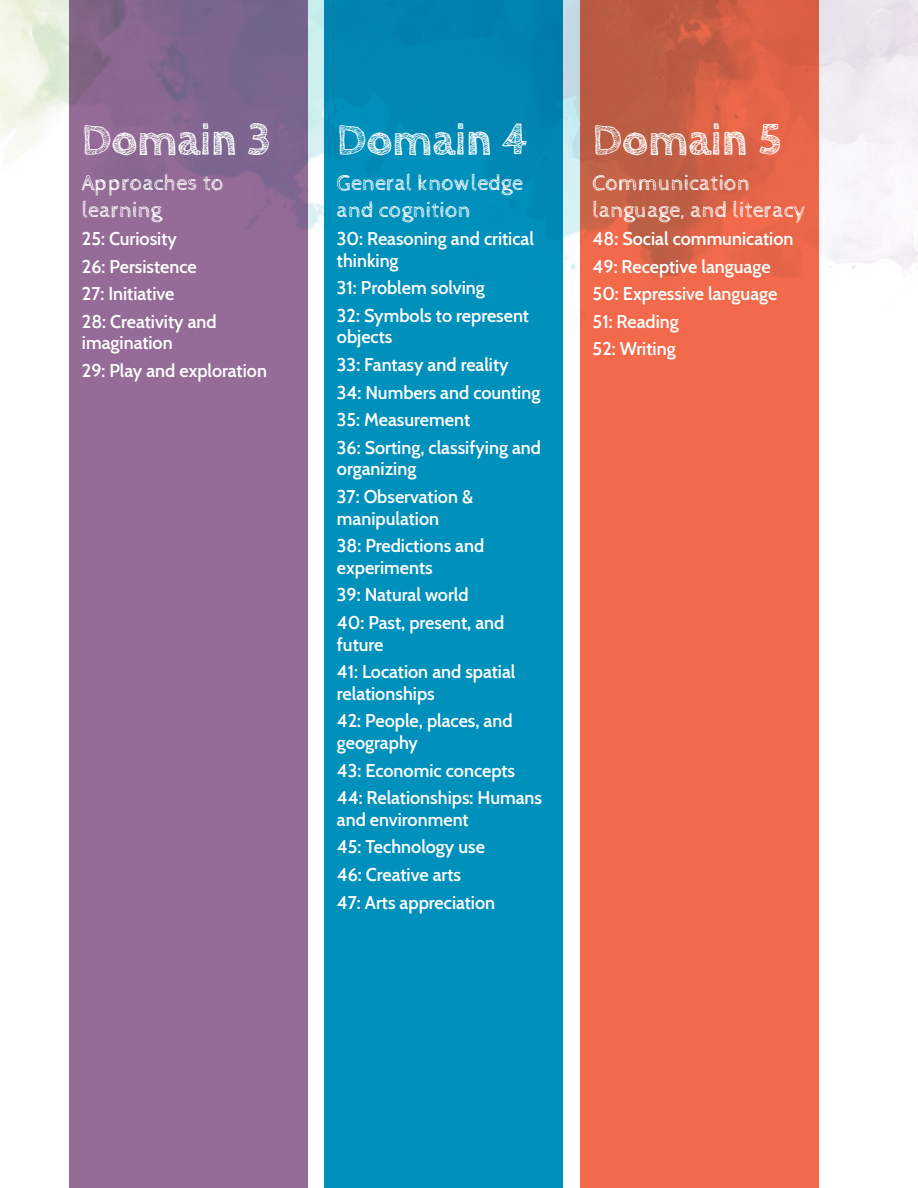
<style>
.page{position:relative;width:918px;height:1188px;background:#fff}
.page>*{position:absolute;margin:0;border:0;box-sizing:border-box;transform-origin:0 0}
.t1{font:700 45px "Cabin Sketch";color:#fff}
.t2{font:22.5px/27px "Cabin Sketch";color:#fff}
.t3{font:600 18px/27.6px "Cabin";color:#fff}
</style>
<div class="page">
<img style="left:0;top:0;width:918px;height:490px">
<div style="left:325px;top:0;width:238px;height:1188px;background:#0090bc"></div>
<div style="left:69px;top:0;width:239px;height:1188px;background:#946c97"></div>
<svg style="left:580px;top:0;width:239px;height:1188px;fill:#f26a4b"></svg>
<h1 class="t1" style="left:82px;top:115px;width:191px">Domain 3</h1>
<p class="t2" style="left:82px;top:170px;width:144px">Approaches to learning</p>
<p class="t3" style="left:82px;top:224px;width:136px">25: Curiosity<br>26: Persistence<br>27: Initiative<br>28: Creativity and</p>
<p class="t3" style="left:82px;top:328px;width:187px">imagination<br>29: Play and exploration</p>
<h1 class="t1" style="left:337px;top:115px;width:193px">Domain 4</h1>
<p class="t2" style="left:337px;top:170px;width:188px">General knowledge and cognition</p>
<p class="t3" style="left:337px;top:227px;width:199px;line-height:21.6px">30: Reasoning and critical thinking</p>
<p class="t3" style="left:337px;top:273px;width:194px">31: Problem solving<br>32: Symbols to represent</p>
<p class="t3" style="left:337px;top:322px;width:206px">objects<br>33: Fantasy and reality<br>34: Numbers and counting<br>35: Measurement<br>36: Sorting, classifying and</p>
<p class="t3" style="left:337px;top:454px;width:138px">organizing<br>37: Observation &amp;</p>
<p class="t3" style="left:337px;top:503px;width:149px">manipulation<br>38: Predictions and</p>
<p class="t3" style="left:337px;top:553px;width:169px">experiments<br>39: Natural world<br>40: Past, present, and</p>
<p class="t3" style="left:337px;top:629px;width:180px">future<br>41: Location and spatial</p>
<p class="t3" style="left:337px;top:679px;width:177px">relationships<br>42: People, places, and</p>
<p class="t3" style="left:337px;top:728px;width:207px">geography<br>43: Economic concepts<br>44: Relationships: Humans</p>
<p class="t3" style="left:337px;top:805px;width:160px">and environment<br>45: Technology use<br>46: Creative arts<br>47: Arts appreciation</p>
<h1 class="t1" style="left:593px;top:115px;width:191px">Domain 5</h1>
<p class="t2" style="left:593px;top:170px;width:215px">Communication language, and literacy</p>
<p class="t3" style="left:593px;top:224px;width:202px">48: Social communication<br>49: Receptive language<br>50: Expressive language<br>51: Reading<br>52: Writing</p>
</div>
